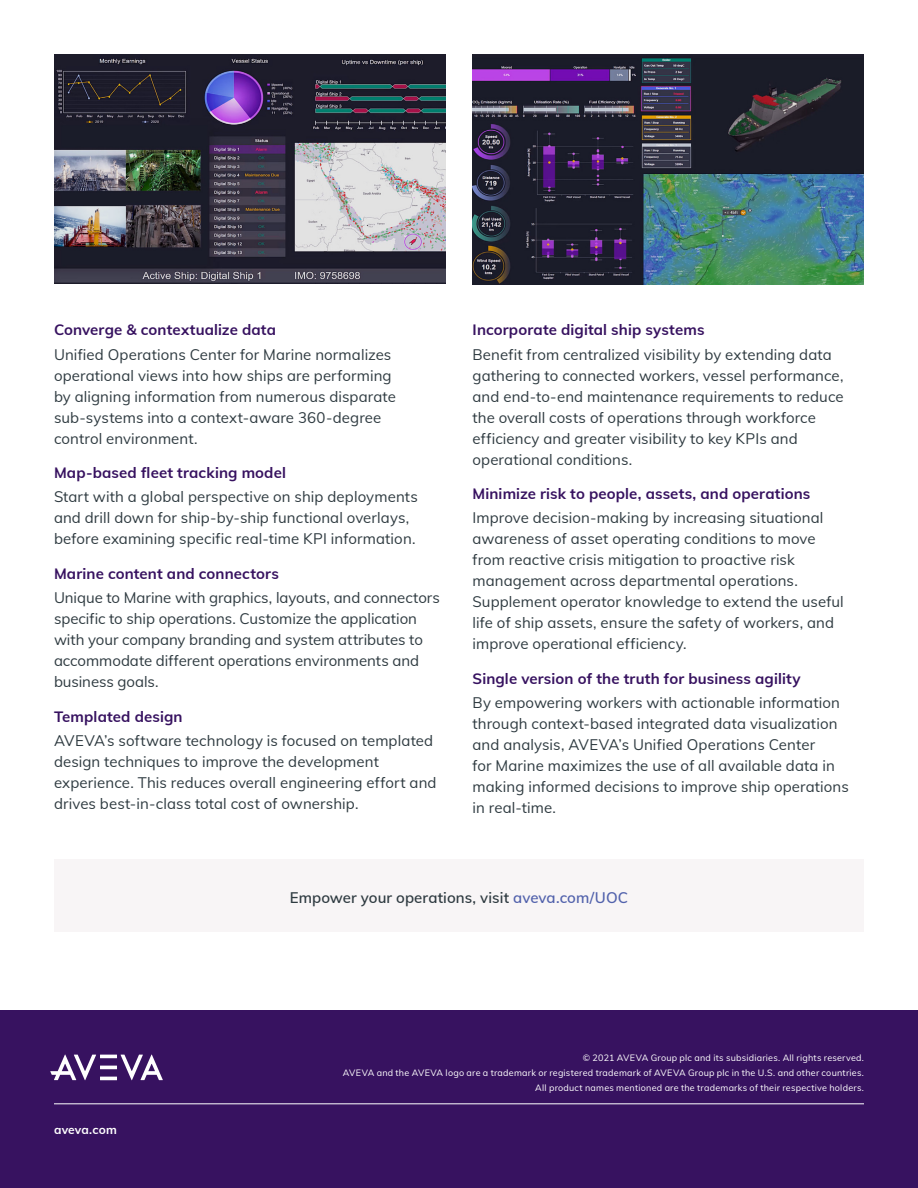
<style>
.page{position:relative;width:918px;height:1188px;background:#fff}
.page>*{position:absolute;margin:0;border:0;box-sizing:border-box;transform-origin:0 0}
.Body_Copy{font:15px/21px "Muli";letter-spacing:.005em;color:#2f3b41}
.S2_Subheadlines_2{font:700 15px "Muli";letter-spacing:.01em;color:#371260}
.Body_Copy_Callout{font:600 15px "Muli";letter-spacing:.005em;color:#2f3b41}
.t1{font:700 12px "Muli";letter-spacing:.015em;color:#fff}
.t2{font:9px/15px "Muli";letter-spacing:.025em;color:#fff;text-align:right}
.s1{color:#5262ac}
</style>
<div class="page">
<div style="left:0;top:1010px;width:918px;height:178px;background:#371260"></div>
<hr style="left:100px;top:1077px;width:17px;height:3px;background:#fff">
<hr style="left:100px;top:1066px;width:17px;height:3px;background:#fff">
<hr style="left:100px;top:1055px;width:17px;height:3px;background:#fff">
<svg style="left:50px;top:1055px;width:46px;height:25px"></svg>
<svg style="left:121px;top:1055px;width:42px;height:25px"></svg>
<hr style="left:54px;top:1104px;width:810px;height:1px;background:#fff">
<div style="left:54px;top:859px;width:810px;height:73px;background:#f8f5f6"></div>
<img style="left:54px;top:54px;width:392px;height:229px">
<img style="left:472px;top:54px;width:392px;height:230px">
<p class="S2_Subheadlines_2" style="left:54px;top:319px;width:224px">Converge &amp; contextualize data</p>
<p class="Body_Copy" style="left:54px;top:343px;width:343px">Unified Operations Center for Marine normalizes operational views into how ships are performing by aligning information from numerous disparate sub-systems into a context-aware 360-degree control environment.</p>
<p class="S2_Subheadlines_2" style="left:54px;top:462px;width:234px">Map-based fleet tracking model</p>
<p class="Body_Copy" style="left:54px;top:486px;width:365px">Start with a global perspective on ship deployments and drill down for ship-by-ship functional overlays, before examining specific real-time KPI information.</p>
<p class="S2_Subheadlines_2" style="left:54px;top:562px;width:226px">Marine content and connectors</p>
<p class="Body_Copy" style="left:54px;top:586px;width:387px">Unique to Marine with graphics, layouts, and connectors specific to ship operations. Customize the application with your company branding and system attributes to accommodate different operations environments and business goals.</p>
<p class="S2_Subheadlines_2" style="left:54px;top:705px;width:130px">Templated design</p>
<p class="Body_Copy" style="left:54px;top:729px;width:384px">AVEVA’s software technology is focused on templated design techniques to improve the development experience. This reduces overall engineering effort and drives best-in-class total cost of ownership.</p>
<p class="S2_Subheadlines_2" style="left:472px;top:319px;width:234px">Incorporate digital ship systems</p>
<p class="Body_Copy" style="left:472px;top:343px;width:373px">Benefit from centralized visibility by extending data gathering to connected workers, vessel performance, and end-to-end maintenance requirements to reduce the overall costs of operations through workforce efficiency and greater visibility to key KPIs and operational conditions.</p>
<p class="S2_Subheadlines_2" style="left:472px;top:483px;width:339px">Minimize risk to people, assets, and operations</p>
<p class="Body_Copy" style="left:472px;top:507px;width:373px">Improve decision-making by increasing situational awareness of asset operating conditions to move from reactive crisis mitigation to proactive risk management across departmental operations.<br>Supplement operator knowledge to extend the useful life of ship assets, ensure the safety of workers, and improve operational efficiency.</p>
<p class="S2_Subheadlines_2" style="left:472px;top:667px;width:330px">Single version of the truth for business agility</p>
<p class="Body_Copy" style="left:472px;top:691px;width:378px">By empowering workers with actionable information through context-based integrated data visualization and analysis, AVEVA’s Unified Operations Center<br>for Marine maximizes the use of all available data in making informed decisions to improve ship operations in real-time.</p>
<p class="Body_Copy_Callout" style="left:290px;top:887px;width:340px">Empower your operations, visit <span class="s1">aveva.com/UOC</span></p>
<p class="t1" style="left:54px;top:1121px;width:64px">aveva.com</p>
<p class="t2" style="left:343px;top:1050px;width:523px">© 2021 AVEVA Group plc and its subsidiaries. All rights reserved.<br>AVEVA and the AVEVA logo are a trademark or registered trademark of AVEVA Group plc in the U.S. and other countries.<br>All product names mentioned are the trademarks of their respective holders.</p>
</div>
